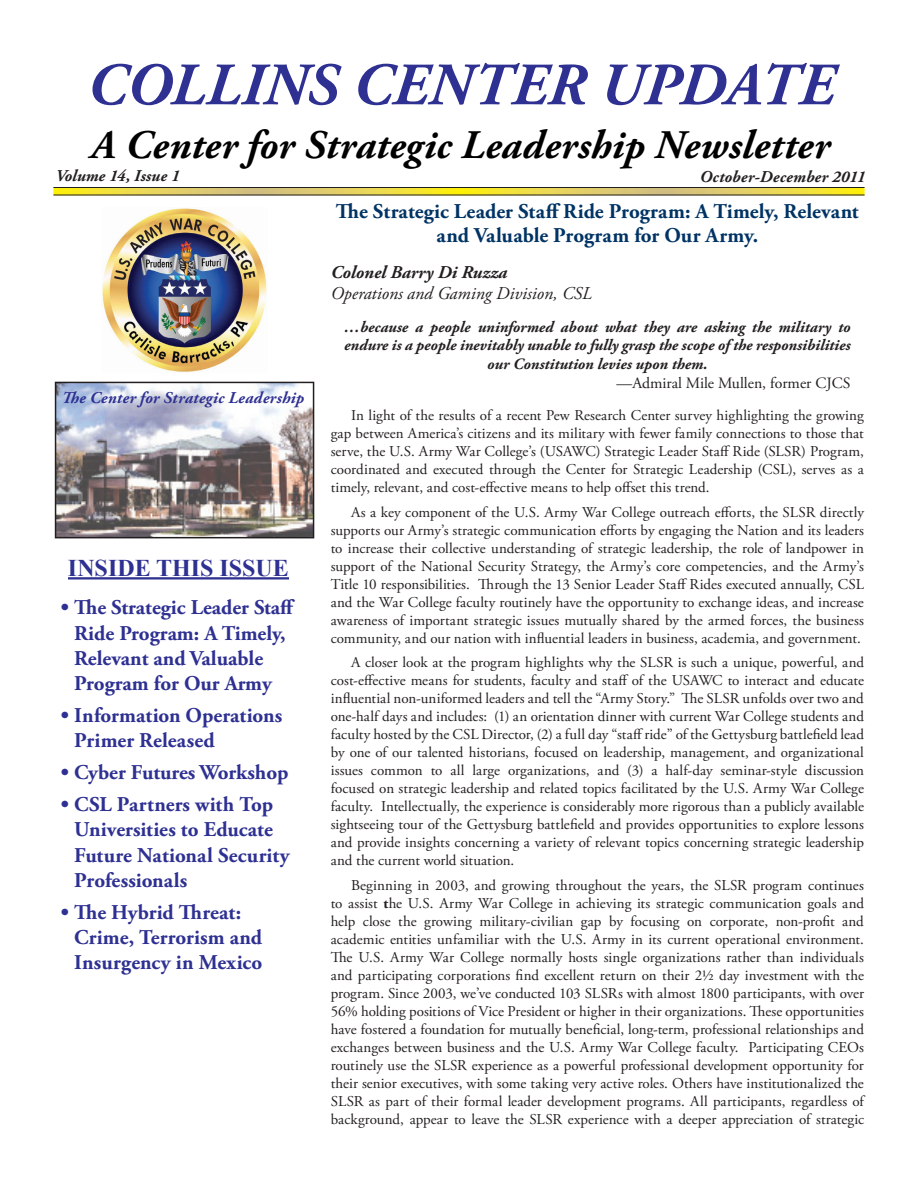
<style>
.page{position:relative;width:918px;height:1188px;background:#fff}
.page>*{position:absolute;margin:0;border:0;box-sizing:border-box;transform-origin:0 0}
.Article_paragraph{font:italic 700 60px "Adobe Garamond Pro";letter-spacing:.005em;color:#2e3092}
.Article_paragraph-2{font:italic 700 40.5px "Adobe Garamond Pro";letter-spacing:.005em;color:#000}
.t1{font:700 24px "Times New Roman";color:#2e3092}
.Article_headline{font:700 21px/25.2px "Adobe Garamond Pro";color:#2e3092}
.Article_headline-2{font:700 21px/24px "Adobe Garamond Pro";letter-spacing:.005em;color:#003364;text-align:center}
.Author_byline{font:italic 18px "Adobe Garamond Pro";color:#231f20}
.Author{font:italic 700 18px "Adobe Garamond Pro";color:#231f20}
.Article_paragraph-3{font:italic 700 16.5px "Adobe Garamond Pro";letter-spacing:.005em;color:#231f20}
.Article_headline-3{font:italic 700 16.5px "Adobe Garamond Pro";letter-spacing:.015em;color:#2e3092}
.t2{font:italic 700 15.75px/18.9px "Adobe Garamond Pro";color:#231f20;text-align:center}
.t3{font:15.75px "Adobe Garamond Pro";color:#231f20}
.Article_paragraph-4{font:15px/18px "Adobe Garamond Pro";color:#231f20;text-align:justify}
.s1{font-weight:700}
</style>
<div class="page">
<img style="left:58px;top:385px;width:253px;height:150px">
<div style="left:55px;top:382px;width:259px;height:156px;border:2px solid #231f20"></div>
<img style="left:102px;top:208px;width:165px;height:164px">
<svg style="left:53px;top:188px;width:406px;height:7px;background:#d9c850"></svg>
<svg style="left:459px;top:188px;width:406px;height:7px;background:#d9c850"></svg>
<hr style="left:53px;top:195px;width:812px;height:1px;background:#231f20">
<hr style="left:53px;top:187px;width:812px;height:1px;background:#231f20">
<hr style="left:68px;top:577px;width:221px;height:3px;background:#2e3092">
<p class="Article_paragraph" style="left:87px;top:51px;width:749px">COLLINS CENTER UPDATE</p>
<p class="Article_paragraph-2" style="left:91px;top:122px;width:740px">A Center for Strategic Leadership Newsletter</p>
<p class="Article_paragraph-3" style="left:56px;top:166px;width:126px">Volume 14, Issue 1</p>
<p class="Article_paragraph-3" style="left:700px;top:167px;width:167px">October-December 2011</p>
<p class="Article_headline-3" style="left:62px;top:388px;width:244px">The Center for Strategic Leadership</p>
<p class="t1" style="left:68px;top:551px;width:222px">INSIDE THIS ISSUE</p>
<p class="Article_headline" style="left:74px;top:596px;width:222px;text-indent:-14px">• The Strategic Leader Staff<br>Ride Program: A Timely,<br>Relevant and Valuable<br>Program for Our Army</p>
<p class="Article_headline" style="left:74px;top:703px;width:210px;text-indent:-14px">• Information Operations<br>Primer Released</p>
<p class="Article_headline" style="left:61px;top:760px;width:229px">• Cyber Futures Workshop</p>
<p class="Article_headline" style="left:74px;top:792px;width:217px;text-indent:-14px">• CSL Partners with Top<br>Universities to Educate<br>Future National Security<br>Professionals</p>
<p class="Article_headline" style="left:74px;top:900px;width:190px;text-indent:-14px">• The Hybrid Threat:<br>Crime, Terrorism and<br>Insurgency in Mexico</p>
<p class="Article_headline-2" style="left:336px;top:200px;width:524px">The Strategic Leader Staff Ride Program: A Timely, Relevant and Valuable Program for Our Army.</p>
<p class="Author" style="left:331px;top:261px;width:178px">Colonel Barry Di Ruzza</p>
<p class="Author_byline" style="left:331px;top:283px;width:263px">Operations and Gaming Division, CSL</p>
<p class="t2" style="left:344px;top:317px;width:508px">…because a people uninformed about what they are asking the military to endure is a people inevitably unable to fully grasp the scope of the responsibilities our Constitution levies upon them.</p>
<p class="t3" style="left:617px;top:374px;width:235px">—Admiral Mile Mullen, former CJCS</p>
<p class="Article_paragraph-4" style="left:331px;top:407px;width:535px;text-indent:20px">In light of the results of a recent Pew Research Center survey highlighting the growing gap between America’s citizens and its military with fewer family connections to those that serve, the U.S. Army War College’s (USAWC) Strategic Leader Staff Ride (SLSR) Program, coordinated and executed through the Center for Strategic Leadership (CSL), serves as a timely, relevant, and cost-effective means to help offset this trend.</p>
<p class="Article_paragraph-4" style="left:331px;top:503px;width:535px;text-indent:20px">As a key component of the U.S. Army War College outreach efforts, the SLSR directly supports our Army’s strategic communication efforts by engaging the Nation and its leaders to increase their collective understanding of strategic leadership, the role of landpower in support of the National Security Strategy, the Army’s core competencies, and the Army’s Title 10 responsibilities. Through the 13 Senior Leader Staff Rides executed annually, CSL and the War College faculty routinely have the opportunity to exchange ideas, and increase awareness of important strategic issues mutually shared by the armed forces, the business community, and our nation with influential leaders in business, academia, and government.</p>
<p class="Article_paragraph-4" style="left:331px;top:654px;width:535px;text-indent:20px">A closer look at the program highlights why the SLSR is such a unique, powerful, and cost-effective means for students, faculty and staff of the USAWC to interact and educate influential non-uniformed leaders and tell the “Army Story.” The SLSR unfolds over two and one-half days and includes: (1) an orientation dinner with current War College students and faculty hosted by the CSL Director, (2) a full day “staff ride” of the Gettysburg battlefield lead by one of our talented historians, focused on leadership, management, and organizational issues common to all large organizations, and (3) a half-day seminar-style discussion focused on strategic leadership and related topics facilitated by the U.S. Army War College faculty. Intellectually, the experience is considerably more rigorous than a publicly available sightseeing tour of the Gettysburg battlefield and provides opportunities to explore lessons and provide insights concerning a variety of relevant topics concerning strategic leadership and the current world situation.</p>
<p class="Article_paragraph-4" style="left:331px;top:877px;width:535px;text-indent:20px">Beginning in 2003, and growing throughout the years, the SLSR program continues to assist <span class="s1">t</span>he U.S. Army War College in achieving its strategic communication goals and help close the growing military-civilian gap by focusing on corporate, non-profit and academic entities unfamiliar with the U.S. Army in its current operational environment.<br>The U.S. Army War College normally hosts single organizations rather than individuals and participating corporations find excellent return on their 2½ day investment with the program. Since 2003, we’ve conducted 103 SLSRs with almost 1800 participants, with over 56% holding positions of Vice President or higher in their organizations. These opportunities have fostered a foundation for mutually beneficial, long-term, professional relationships and exchanges between business and the U.S. Army War College faculty. Participating CEOs routinely use the SLSR experience as a powerful professional development opportunity for their senior executives, with some taking very active roles. Others have institutionalized the SLSR as part of their formal leader development programs. All participants, regardless of background, appear to leave the SLSR experience with a deeper appreciation of strategic</p>
</div>
